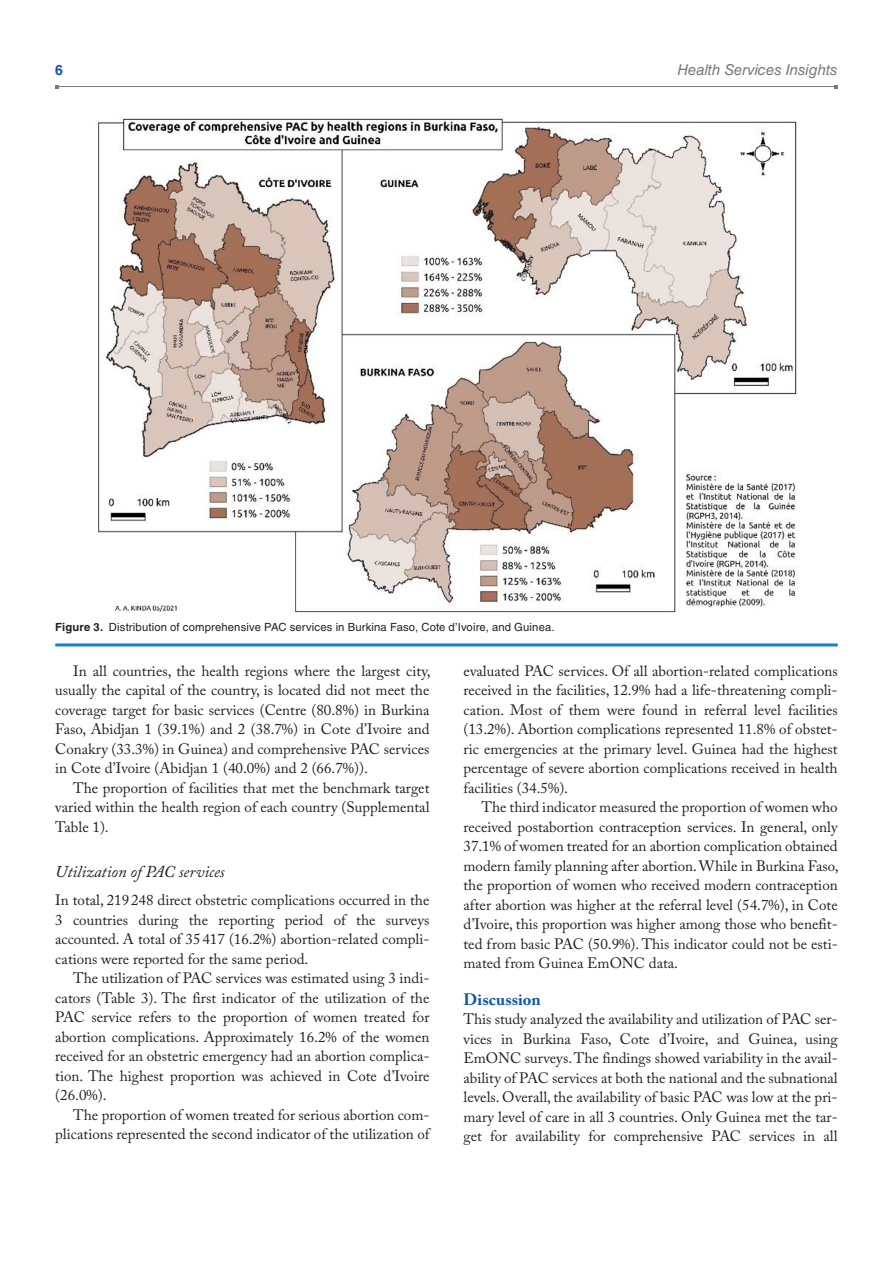
<style>
.page{position:relative;width:893px;height:1263px;background:#fff}
.page>*{position:absolute;margin:0;border:0;box-sizing:border-box;transform-origin:0 0}
.t1{font:italic 16.5px "Adobe Caslon Pro";color:#231f20}
.t2{font:700 16.5px "Adobe Caslon Pro";letter-spacing:.005em;color:#1055a4}
.t3{font:15px/19.5px "Adobe Caslon Pro";color:#231f20;text-align:justify}
.t4{font:italic 15px "Helvetica LT Std";letter-spacing:-.005em;color:#76787b}
.t5{font:700 14.25px "Helvetica LT Std";color:#1055a4}
.t6{font:11.25px "Helvetica LT Std";letter-spacing:.015em;color:#231f20}
.s1{font-weight:700}
</style>
<div class="page">
<hr style="left:57px;top:86px;width:779px;height:1px;background:#76787b">
<hr style="left:55px;top:643px;width:783px;height:3px;background:#1582c5">
<img style="left:98px;top:118px;width:699px;height:495px">
<p class="t5" style="left:55px;top:61px;width:9px">6</p>
<p class="t4" style="left:677px;top:61px;width:162px">Health Services Insights</p>
<p class="t6" style="left:55px;top:620px;width:501px"><span class="s1">Figure 3.</span> Distribution of comprehensive PAC services in Burkina Faso, Cote d’Ivoire, and Guinea.</p>
<p class="t3" style="left:55px;top:661px;width:377px;text-indent:18px">In all countries, the health regions where the largest city, usually the capital of the country, is located did not meet the coverage target for basic services (Centre (80.8%) in Burkina Faso, Abidjan 1 (39.1%) and 2 (38.7%) in Cote d’Ivoire and Conakry (33.3%) in Guinea) and comprehensive PAC services in Cote d’Ivoire (Abidjan 1 (40.0%) and 2 (66.7%)).</p>
<p class="t3" style="left:55px;top:778px;width:376px;text-indent:18px">The proportion of facilities that met the benchmark target varied within the health region of each country (Supplemental Table 1).</p>
<p class="t1" style="left:55px;top:861px;width:171px">Utilization of PAC services</p>
<p class="t3" style="left:55px;top:890px;width:376px">In total, 219248 direct obstetric complications occurred in the 3 countries during the reporting period of the surveys accounted. A total of 35417 (16.2%) abortion-related compli&shy;cations were reported for the same period.</p>
<p class="t3" style="left:55px;top:968px;width:376px;text-indent:18px">The utilization of PAC services was estimated using 3 indi&shy;cators (Table 3). The first indicator of the utilization of the PAC service refers to the proportion of women treated for abortion complications. Approximately 16.2% of the women received for an obstetric emergency had an abortion complica&shy;tion. The highest proportion was achieved in Cote d’Ivoire (26.0%).</p>
<p class="t3" style="left:55px;top:1105px;width:376px;text-align:right">The proportion of women treated for serious abortion com&shy;plications represented the second indicator of the utilization of</p>
<p class="t3" style="left:463px;top:661px;width:376px">evaluated PAC services. Of all abortion-related complications received in the facilities, 12.9% had a life-threatening compli&shy;cation. Most of them were found in referral level facilities (13.2%). Abortion complications represented 11.8% of obstet&shy;ric emergencies at the primary level. Guinea had the highest percentage of severe abortion complications received in health facilities (34.5%).</p>
<p class="t3" style="left:463px;top:797px;width:377px;text-indent:18px">The third indicator measured the proportion of women who received postabortion contraception services. In general, only 37.1% of women treated for an abortion complication obtained modern family planning after abortion. While in Burkina Faso, the proportion of women who received modern contraception after abortion was higher at the referral level (54.7%), in Cote d’Ivoire, this proportion was higher among those who benefit&shy;ted from basic PAC (50.9%). This indicator could not be esti&shy;mated from Guinea EmONC data.</p>
<p class="t2" style="left:463px;top:989px;width:79px">Discussion</p>
<p class="t3" style="left:463px;top:1009px;width:376px">This study analyzed the availability and utilization of PAC ser&shy;vices in Burkina Faso, Cote d’Ivoire, and Guinea, using EmONC surveys. The findings showed variability in the avail&shy;ability of PAC services at both the national and the subnational levels. Overall, the availability of basic PAC was low at the pri&shy;mary level of care in all 3 countries. Only Guinea met the tar&shy;get for availability for comprehensive PAC services in all</p>
</div>
